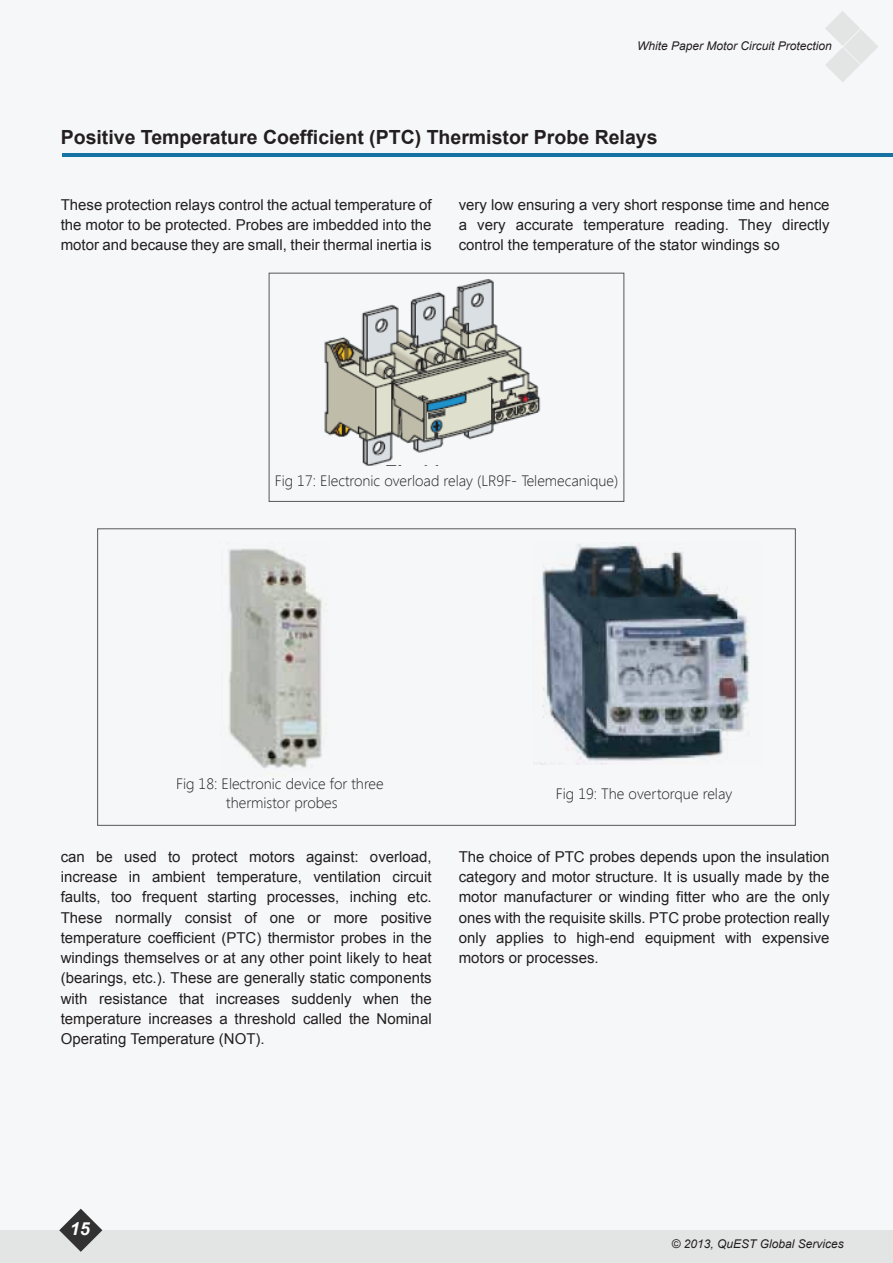
<style>
.page{position:relative;width:893px;height:1263px;background:#f6f7f8}
.page>*{position:absolute;margin:0;border:0;box-sizing:border-box;transform-origin:0 0}
.t1{font:700 19.5px "Arial";color:#231f20}
.t2{font:italic 700 18px "Arial";color:#fff}
.t3{font:15px/20.2px "Arial";color:#231f20;text-align:justify}
.t4{font:300 15px/19.5px "Segoe UI";color:#231f20;text-align:center}
.t5{font:italic 12px "Arial";color:#231f20}
</style>
<div class="page">
<hr style="left:62px;top:153px;width:831px;height:3px;background:#1673a4">
<div style="left:0;top:1230px;width:893px;height:33px;background:#e3e5e4"></div>
<svg style="left:59px;top:1209px;width:43px;height:43px"></svg>
<svg style="left:825px;top:11px;width:53px;height:71px"></svg>
<img style="left:324px;top:279px;width:217px;height:186px">
<div style="left:269px;top:273px;width:355px;height:229px;border:1px solid #595a5c"></div>
<img style="left:538px;top:542px;width:212px;height:222px">
<img style="left:228px;top:548px;width:99px;height:220px">
<p class="t5" style="left:637px;top:38px;width:196px">White Paper Motor Circuit Protection</p>
<h1 class="t1" style="left:61px;top:124px;width:598px">Positive Temperature Coefficient (PTC) Thermistor Probe Relays</h1>
<p class="t3" style="left:61px;top:194px;width:372px">These protection relays control the actual temperature of the motor to be protected. Probes are imbedded into the motor and because they are small, their thermal inertia is</p>
<p class="t3" style="left:459px;top:194px;width:372px">very low ensuring a very short response time and hence a very accurate temperature reading. They directly control the temperature of the stator windings so</p>
<p class="t4" style="left:275px;top:471px;width:345px">Fig 17: Electronic overload relay (LR9F- Telemecanique)</p>
<p class="t4" style="left:176px;top:773px;width:209px">Fig 18: Electronic device for three thermistor probes</p>
<p class="t4" style="left:556px;top:783px;width:178px">Fig 19: The overtorque relay</p>
<p class="t3" style="left:61px;top:847px;width:372px">can be used to protect motors against: overload, increase in ambient temperature, ventilation circuit faults, too frequent starting processes, inching etc.<br>These normally consist of one or more positive temperature coefficient (PTC) thermistor probes in the windings themselves or at any other point likely to heat (bearings, etc.). These are generally static components with resistance that increases suddenly when the temperature increases a threshold called the Nominal Operating Temperature (NOT).</p>
<p class="t3" style="left:459px;top:847px;width:372px">The choice of PTC probes depends upon the insulation category and motor structure. It is usually made by the motor manufacturer or winding fitter who are the only ones with the requisite skills. PTC probe protection really only applies to high-end equipment with expensive motors or processes.</p>
<p class="t2" style="left:70px;top:1216px;width:22px">15</p>
<p class="t5" style="left:672px;top:1236px;width:174px">© 2013, QuEST Global Services</p>
</div>
